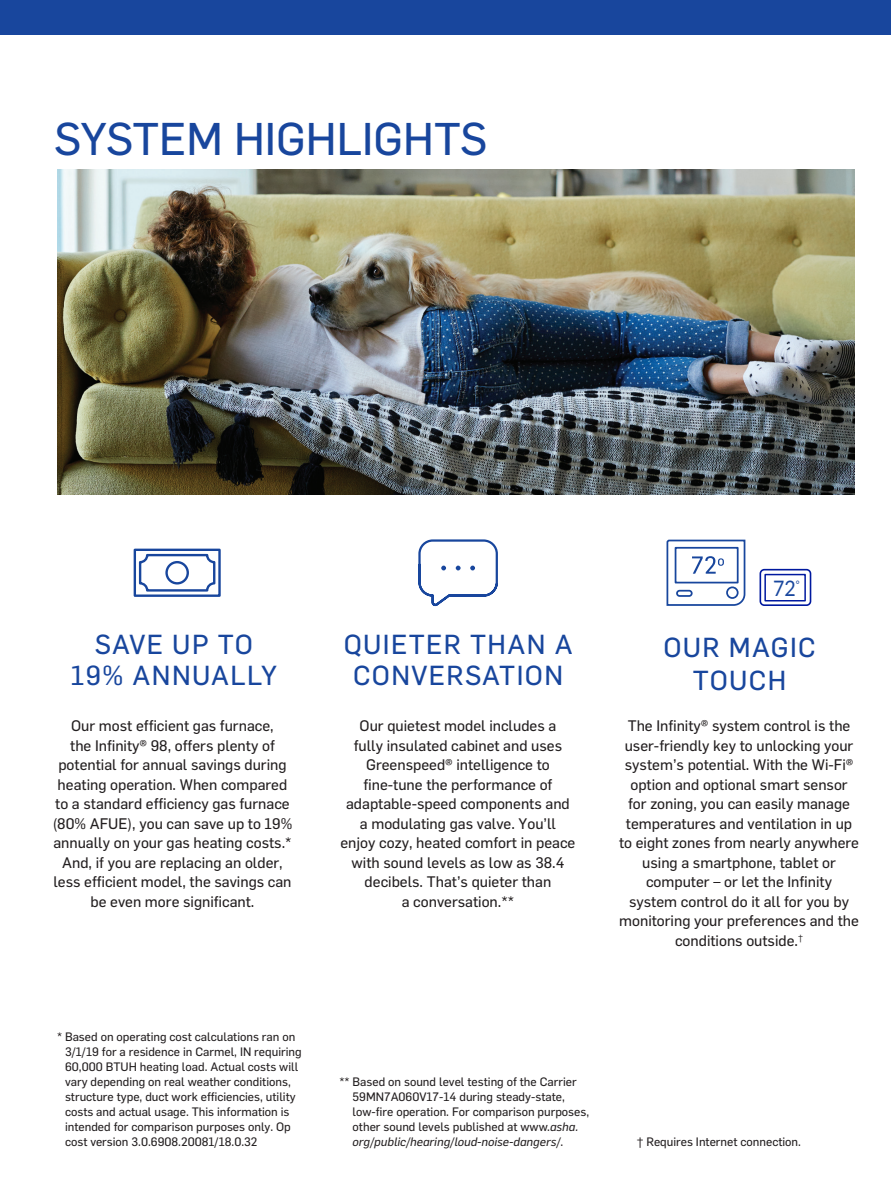
<style>
.page{position:relative;width:891px;height:1188px;background:#fff}
.page>*{position:absolute;margin:0;border:0;box-sizing:border-box;transform-origin:0 0}
.t1{font:45px "Flama Basic";color:#18469d}
.t2{font:27px/31.5px "Flama Basic";letter-spacing:.05em;color:#18469d;text-align:center}
.t3{font:21.3px "Lato";color:#18469d;scale:.91 1}
.t4{font:15px/19.5px "Flama Basic";color:#231f20;text-align:center}
.t5{font:12px/15px "Flama Basic";color:#231f20}
.s1{font-style:italic}
</style>
<div class="page">
<div style="left:0;top:0;width:891px;height:35px;background:#18469d"></div>
<svg style="left:418px;top:539px;width:80px;height:67px"></svg>
<svg style="left:666px;top:539px;width:80px;height:67px"></svg>
<div style="left:676px;top:590px;width:17px;height:7px;border:2px solid #18469d;border-radius:3px"></div>
<svg style="left:133px;top:548px;width:88px;height:49px"></svg>
<img style="left:57px;top:170px;width:798px;height:324px">
<div style="left:760px;top:569px;width:51px;height:37px;border:2px solid #00199f;border-radius:4px"></div>
<div style="left:764px;top:574px;width:42px;height:28px;border:2px solid #00199f"></div>
<p class="t1" style="left:54px;top:107px;width:435px">SYSTEM HIGHLIGHTS</p>
<p class="t3" style="left:773px;top:573px;width:31px">72<sup>°</sup></p>
<p class="t2" style="left:71px;top:627px;width:208px">SAVE UP TO<br>19% ANNUALLY</p>
<p class="t2" style="left:663px;top:629px;width:154px;line-height:33px">OUR MAGIC<br>TOUCH</p>
<p class="t2" style="left:344px;top:627px;width:230px">QUIETER THAN A<br>CONVERSATION</p>
<p class="t4" style="left:53px;top:715px;width:241px">Our most efficient gas furnace,<br>the Infinity® 98, offers plenty of potential for annual savings during heating operation. When compared to a standard efficiency gas furnace (80% AFUE), you can save up to 19% annually on your gas heating costs.* And, if you are replacing an older, less efficient model, the savings can be even more significant.</p>
<p class="t4" style="left:341px;top:715px;width:236px">Our quietest model includes a<br>fully insulated cabinet and uses<br>Greenspeed® intelligence to fine-tune the performance of adaptable-speed components and a modulating gas valve. You’ll enjoy cozy, heated comfort in peace with sound levels as low as 38.4 decibels. That’s quieter than<br>a conversation.**</p>
<p class="t4" style="left:619px;top:715px;width:242px">The Infinity® system control is the user-friendly key to unlocking your system’s potential. With the Wi-Fi® option and optional smart sensor<br>for zoning, you can easily manage temperatures and ventilation in up to eight zones from nearly anywhere using a smartphone, tablet or computer – or let the Infinity<br>system control do it all for you by monitoring your preferences and the conditions outside.<sup>†</sup></p>
<p class="t5" style="left:65px;top:1028px;width:238px;text-indent:-8px">* Based on operating cost calculations ran on 3/1/19 for a residence in Carmel, IN requiring 60,000 BTUH heating load. Actual costs will vary depending on real weather conditions, structure type, duct work efficiencies, utility costs and actual usage. This information is intended for comparison purposes only. Op cost version 3.0.6908.20081/18.0.32</p>
<p class="t5" style="left:353px;top:1073px;width:238px;text-indent:-13px">** Based on sound level testing of the Carrier 59MN7A060V17-14 during steady-state, low-fire operation. For comparison purposes, other sound levels published at www.<span class="s1">asha. org/public/hearing/loud-noise-dangers/</span>.</p>
<p class="t5" style="left:637px;top:1133px;width:166px">† Requires Internet connection.</p>
</div>
